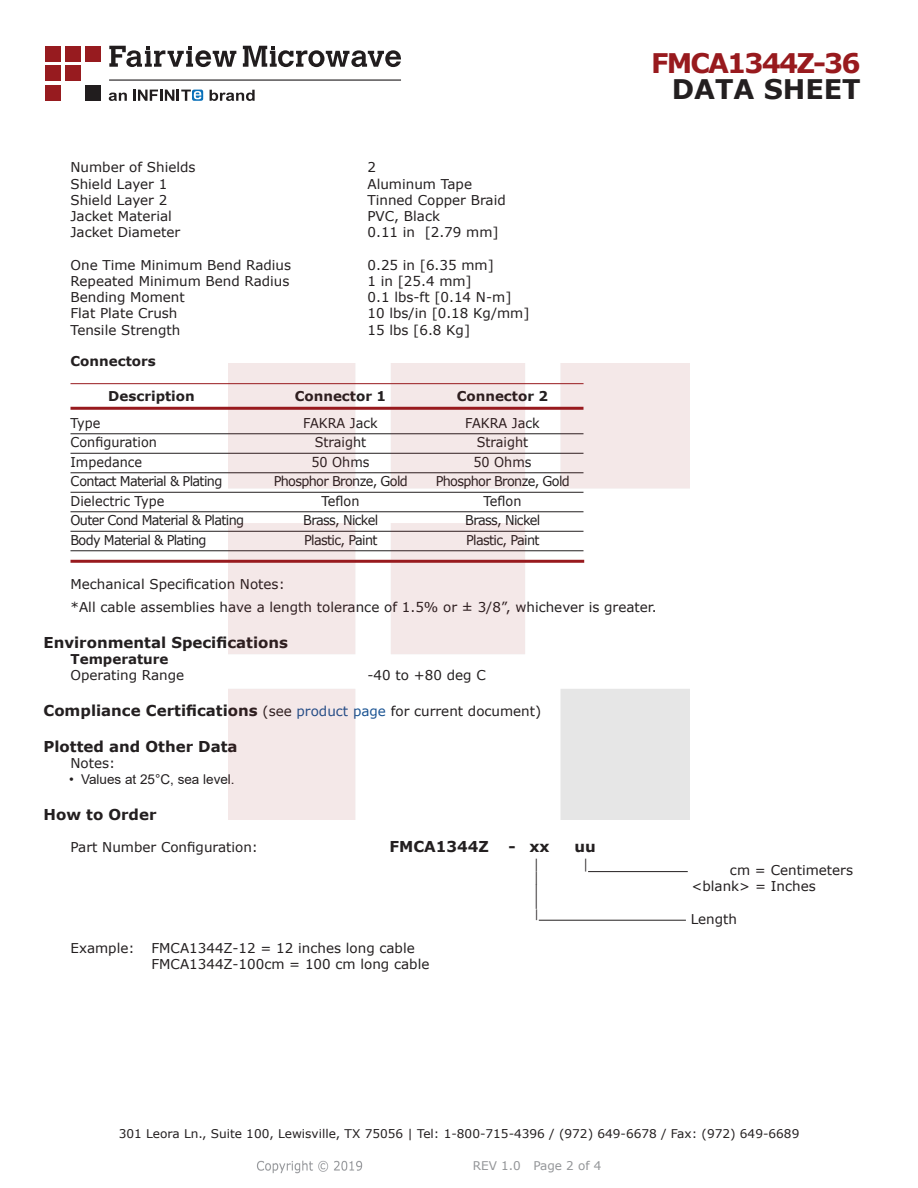
<style>
.page{position:relative;width:918px;height:1188px;background:#fff}
.page>*{position:absolute;margin:0;border:0;box-sizing:border-box;transform-origin:0 0}
.FM{font:700 27px "Verdana";letter-spacing:-.07em;color:#981a1e}
.t1{font:700 27px "Verdana";color:#231f20}
.Specs_Para{font:25.8px "Verdana";color:#231f20;scale:.39 1}
.Head1_for_Compliance{font:700 15px "Verdana";color:#231f20}
.Head1{font:700 15px "Verdana";color:#231f20}
.Specs_Para-2{font:700 15px "Verdana";color:#231f20}
.Specs_Para-3{font:13.5px "Verdana";color:#231f20}
.Table_Body_Connector{font:13.5px "Verdana";letter-spacing:-.05em;color:#231f20;scale:.95 1}
.Table_Body_Connector-2{font:13.5px "Verdana";color:#231f20;scale:.95 1}
.Table_Header_Connect{font:700 13.5px "Verdana";color:#231f20}
.t2{font:13.5px "Arial";color:#231f20}
.Head2_after_Head1{font:700 13.5px "Verdana";color:#231f20}
.Head2{font:700 13.5px "Verdana";color:#231f20}
.Specs_Para-4{font:13.5px "Verdana";color:#231f20;scale:.75 1}
.t3{font:12px "Verdana";color:#231f20}
.REV_Info{font:12px "Verdana";color:#939598}
.Specs_Para-5{font:11.25px "Verdana";color:#231f20;scale:.86 1}
.s1{font-weight:400;font-size:13.5px}
.s2{font-weight:400;font-size:13.5px;color:#1a5392}
</style>
<div class="page">
<hr style="left:70px;top:383px;width:514px;height:1px;background:#981a1e">
<hr style="left:70px;top:407px;width:514px;height:3px;background:#981a1e">
<hr style="left:70px;top:434px;width:514px;height:1px;background:#231f20">
<hr style="left:70px;top:453px;width:514px;height:1px;background:#231f20">
<hr style="left:70px;top:473px;width:514px;height:1px;background:#231f20">
<hr style="left:70px;top:492px;width:514px;height:1px;background:#231f20">
<hr style="left:70px;top:512px;width:514px;height:1px;background:#231f20">
<hr style="left:70px;top:531px;width:514px;height:1px;background:#231f20">
<hr style="left:70px;top:551px;width:514px;height:1px;background:#231f20">
<hr style="left:70px;top:560px;width:514px;height:3px;background:#981a1e">
<hr style="left:588px;top:871px;width:100px;height:1px;background:#231f20">
<hr style="left:539px;top:920px;width:147px;height:1px;background:#231f20">
<img style="left:257px;top:1160px;width:106px;height:14px">
<img style="left:228px;top:364px;width:462px;height:456px">
<div style="left:45px;top:46px;width:16px;height:15px;background:#971b1f"></div>
<div style="left:65px;top:66px;width:16px;height:15px;background:#971b1f"></div>
<div style="left:85px;top:85px;width:16px;height:16px;background:#211d1e"></div>
<div style="left:45px;top:85px;width:16px;height:16px;background:#971b1f"></div>
<div style="left:85px;top:46px;width:16px;height:15px;background:#971b1f"></div>
<div style="left:45px;top:66px;width:16px;height:15px;background:#971b1f"></div>
<div style="left:65px;top:46px;width:16px;height:15px;background:#971b1f"></div>
<svg style="left:109px;top:46px;width:292px;height:21px"></svg>
<svg style="left:192px;top:90px;width:11px;height:11px"></svg>
<svg style="left:133px;top:90px;width:68px;height:11px"></svg>
<svg style="left:210px;top:90px;width:45px;height:11px"></svg>
<svg style="left:109px;top:93px;width:18px;height:8px"></svg>
<hr style="left:109px;top:80px;width:292px;height:1px;background:#211d1e">
<p class="FM" style="left:651px;top:44px;width:211px">FMCA1344Z-36</p>
<p class="t1" style="left:672px;top:70px;width:191px">DATA SHEET</p>
<p class="Specs_Para-3" style="left:70px;top:158px;width:127px">Number of Shields</p>
<p class="Specs_Para-3" style="left:368px;top:158px;width:10px">2</p>
<p class="Specs_Para-3" style="left:70px;top:174px;width:98px">Shield Layer 1</p>
<p class="Specs_Para-3" style="left:368px;top:174px;width:106px">Aluminum Tape</p>
<p class="Specs_Para-3" style="left:70px;top:191px;width:98px">Shield Layer 2</p>
<p class="Specs_Para-3" style="left:368px;top:191px;width:140px">Tinned Copper Braid</p>
<p class="Specs_Para-3" style="left:70px;top:207px;width:103px">Jacket Material</p>
<p class="Specs_Para-3" style="left:368px;top:207px;width:74px">PVC, Black</p>
<p class="Specs_Para-3" style="left:70px;top:223px;width:111px">Jacket Diameter</p>
<p class="Specs_Para-3" style="left:368px;top:223px;width:133px">0.11 in [2.79 mm]</p>
<p class="Specs_Para-3" style="left:70px;top:255px;width:222px">One Time Minimum Bend Radius</p>
<p class="Specs_Para-3" style="left:368px;top:255px;width:128px">0.25 in [6.35 mm]</p>
<p class="Specs_Para-3" style="left:70px;top:272px;width:220px">Repeated Minimum Bend Radius</p>
<p class="Specs_Para-3" style="left:368px;top:272px;width:106px">1 in [25.4 mm]</p>
<p class="Specs_Para-3" style="left:70px;top:288px;width:116px">Bending Moment</p>
<p class="Specs_Para-3" style="left:368px;top:288px;width:145px">0.1 lbs-ft [0.14 N-m]</p>
<p class="Specs_Para-3" style="left:70px;top:304px;width:109px">Flat Plate Crush</p>
<p class="Specs_Para-3" style="left:368px;top:304px;width:164px">10 lbs/in [0.18 Kg/mm]</p>
<p class="Specs_Para-3" style="left:70px;top:321px;width:111px">Tensile Strength</p>
<p class="Specs_Para-3" style="left:368px;top:321px;width:104px">15 lbs [6.8 Kg]</p>
<p class="Head2" style="left:70px;top:352px;width:87px">Connectors</p>
<p class="Table_Header_Connect" style="left:108px;top:386px;width:88px">Description</p>
<p class="Table_Header_Connect" style="left:295px;top:386px;width:93px">Connector 1</p>
<p class="Table_Header_Connect" style="left:457px;top:386px;width:93px">Connector 2</p>
<p class="Table_Body_Connector" style="left:70px;top:414px;width:33px">Type</p>
<p class="Table_Body_Connector-2" style="left:303px;top:414px;width:80px">FAKRA Jack</p>
<p class="Table_Body_Connector-2" style="left:465px;top:414px;width:80px">FAKRA Jack</p>
<p class="Table_Body_Connector-2" style="left:70px;top:433px;width:92px">Configuration</p>
<p class="Table_Body_Connector-2" style="left:315px;top:433px;width:56px">Straight</p>
<p class="Table_Body_Connector-2" style="left:477px;top:433px;width:56px">Straight</p>
<p class="Table_Body_Connector-2" style="left:70px;top:453px;width:77px">Impedance</p>
<p class="Table_Body_Connector" style="left:311px;top:453px;width:63px">50 Ohms</p>
<p class="Table_Body_Connector" style="left:473px;top:453px;width:63px">50 Ohms</p>
<p class="Table_Body_Connector" style="left:70px;top:472px;width:161px">Contact Material &amp; Plating</p>
<p class="Table_Body_Connector" style="left:274px;top:472px;width:143px">Phosphor Bronze, Gold</p>
<p class="Table_Body_Connector" style="left:436px;top:472px;width:143px">Phosphor Bronze, Gold</p>
<p class="Table_Body_Connector-2" style="left:70px;top:492px;width:100px">Dielectric Type</p>
<p class="Table_Body_Connector" style="left:321px;top:492px;width:42px">Teflon</p>
<p class="Table_Body_Connector" style="left:483px;top:492px;width:42px">Teflon</p>
<p class="Table_Body_Connector" style="left:70px;top:511px;width:184px">Outer Cond Material &amp; Plating</p>
<p class="Table_Body_Connector" style="left:303px;top:511px;width:80px">Brass, Nickel</p>
<p class="Table_Body_Connector" style="left:465px;top:511px;width:80px">Brass, Nickel</p>
<p class="Table_Body_Connector" style="left:70px;top:531px;width:145px">Body Material &amp; Plating</p>
<p class="Table_Body_Connector" style="left:304px;top:531px;width:79px">Plastic, Paint</p>
<p class="Table_Body_Connector" style="left:466px;top:531px;width:79px">Plastic, Paint</p>
<p class="Specs_Para-3" style="left:70px;top:575px;width:216px">Mechanical Specification Notes:</p>
<p class="Specs_Para-3" style="left:70px;top:597px;width:588px">*All cable assemblies have a length tolerance of 1.5% or ± 3/8”, whichever is greater.</p>
<p class="Head1" style="left:44px;top:632px;width:246px">Environmental Specifications</p>
<p class="Head2_after_Head1" style="left:70px;top:649px;width:100px">Temperature</p>
<p class="Specs_Para-3" style="left:70px;top:666px;width:115px">Operating Range</p>
<p class="Specs_Para-3" style="left:368px;top:666px;width:120px">-40 to +80 deg C</p>
<p class="Head1_for_Compliance" style="left:44px;top:700px;width:499px">Compliance Certifications <span class="s1">(see</span> <span class="s2">product page</span> <span class="s1">for current document)</span></p>
<p class="Head1_for_Compliance" style="left:44px;top:736px;width:196px">Plotted and Other Data</p>
<p class="Specs_Para-3" style="left:70px;top:754px;width:46px">Notes:</p>
<p class="t2" style="left:69px;top:770px;width:167px">• Values at 25°C, sea level.</p>
<p class="Head1_for_Compliance" style="left:44px;top:804px;width:115px">How to Order</p>
<p class="Specs_Para-3" style="left:70px;top:838px;width:189px">Part Number Configuration:</p>
<p class="Specs_Para-2" style="left:389px;top:836px;width:101px">FMCA1344Z</p>
<p class="Specs_Para-2" style="left:509px;top:836px;width:43px">- xx</p>
<p class="Specs_Para-2" style="left:575px;top:836px;width:23px">uu</p>
<p class="Specs_Para-4" style="left:534px;top:855px;width:8px">|</p>
<p class="Specs_Para-4" style="left:584px;top:855px;width:8px">|</p>
<p class="Specs_Para-3" style="left:730px;top:861px;width:125px">cm = Centimeters</p>
<p class="Specs_Para-4" style="left:534px;top:868px;width:8px">|</p>
<p class="Specs_Para-3" style="left:692px;top:877px;width:126px">&lt;blank&gt; = Inches</p>
<p class="Specs_Para" style="left:534px;top:877px;width:13px">|</p>
<p class="Specs_Para-5" style="left:534px;top:906px;width:7px">|</p>
<p class="Specs_Para-3" style="left:691px;top:909px;width:48px">Length</p>
<p class="Specs_Para-3" style="left:70px;top:939px;width:66px">Example:</p>
<p class="Specs_Para-3" style="left:152px;top:939px;width:265px">FMCA1344Z-12 = 12 inches long cable</p>
<p class="Specs_Para-3" style="left:152px;top:955px;width:279px">FMCA1344Z-100cm = 100 cm long cable</p>
<p class="t3" style="left:119px;top:1125px;width:682px">301 Leora Ln., Suite 100, Lewisville, TX 75056 | Tel: 1-800-715-4396 / (972) 649-6678 / Fax: (972) 649-6689</p>
<p class="REV_Info" style="left:473px;top:1157px;width:130px">REV 1.0 Page 2 of 4</p>
</div>
